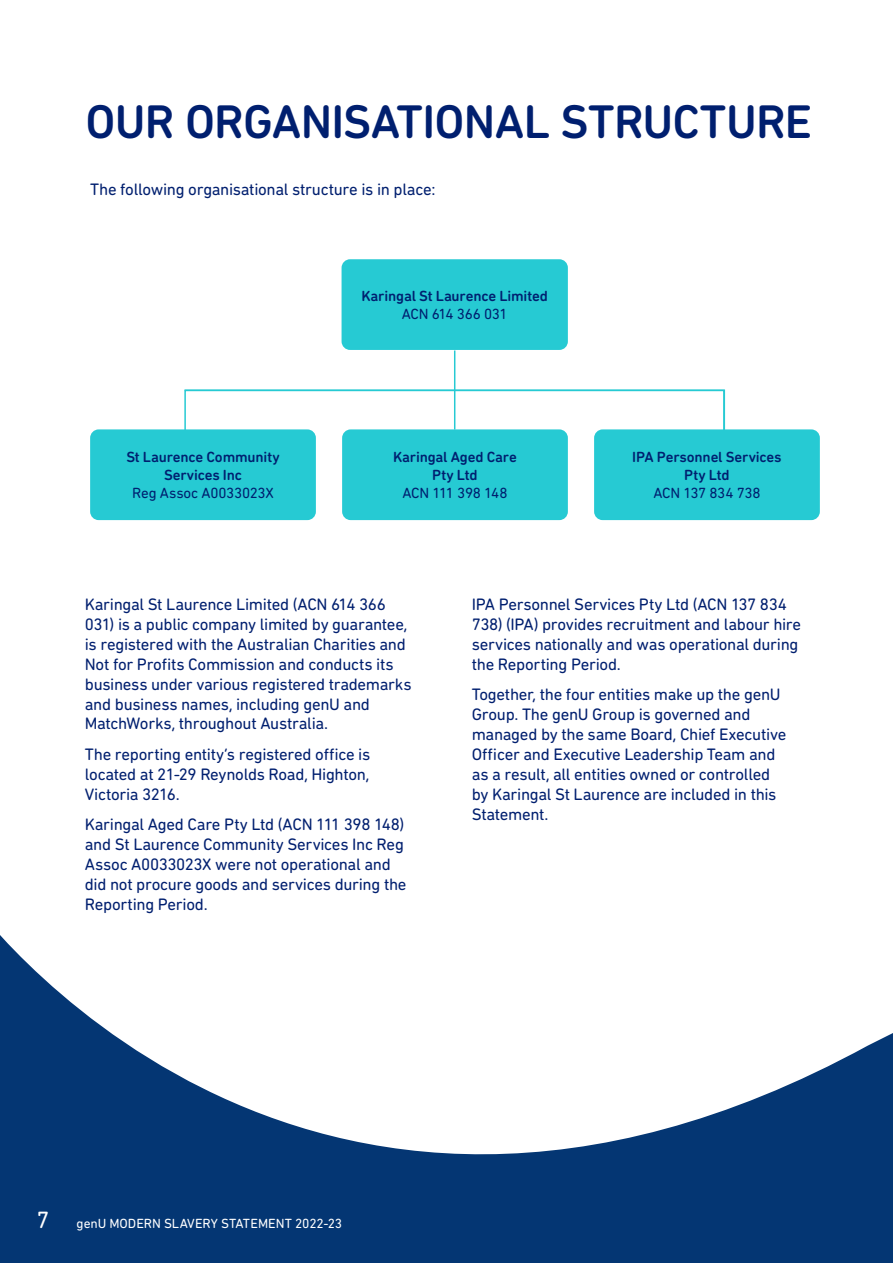
<style>
.page{position:relative;width:893px;height:1263px;background:#fff}
.page>*{position:absolute;margin:0;border:0;box-sizing:border-box;transform-origin:0 0}
.t1{font:500 48px "DIN Next Rounded LT Pro";letter-spacing:-.015em;color:#001f6f}
.Body{font:16.8px/20px "DIN Next Rounded LT Pro";letter-spacing:-.02em;color:#001f6f}
.Body-2{font:500 15px/18px "DIN Next Rounded LT Pro";letter-spacing:-.01em;color:#001f6f;text-align:center}
.Body-3{font:15px "DIN Next Rounded LT Pro";letter-spacing:-.015em;color:#001f6f}
.t2{font:13.5px "DIN Next Rounded LT Pro";color:#fff}
.s1{font-size:24px}
</style>
<div class="page">
<hr style="left:454px;top:350px;width:1px;height:40px;background:#26cad3">
<svg style="left:184px;top:389px;width:541px;height:39px"></svg>
<div style="left:184px;top:390px;width:541px;height:41px;border:2px solid #26cad3"></div>
<div style="left:342px;top:259px;width:226px;height:91px;background:#26cad3;border-radius:9px"></div>
<div style="left:90px;top:429px;width:226px;height:91px;background:#26cad3;border-radius:9px"></div>
<div style="left:342px;top:429px;width:226px;height:91px;background:#26cad3;border-radius:9px"></div>
<div style="left:594px;top:429px;width:226px;height:91px;background:#26cad3;border-radius:9px"></div>
<svg style="left:0;top:935px;width:893px;height:328px;fill:#043673"></svg>
<h2 class="t1" style="left:86px;top:94px;width:728px">OUR ORGANISATIONAL STRUCTURE</h2>
<p class="Body" style="left:90px;top:179px;width:347px">The following organisational structure is in place:</p>
<p class="Body-2" style="left:126px;top:448px;width:155px">St Laurence Community<br>Services Inc</p>
<p class="Body-3" style="left:132px;top:484px;width:143px">Reg Assoc A0033023X</p>
<p class="Body-2" style="left:361px;top:286px;width:188px">Karingal St Laurence Limited</p>
<p class="Body-3" style="left:402px;top:305px;width:107px">ACN 614 366 031</p>
<p class="Body-2" style="left:393px;top:448px;width:125px">Karingal Aged Care<br>Pty Ltd</p>
<p class="Body-3" style="left:402px;top:484px;width:107px">ACN 111 398 148</p>
<p class="Body-2" style="left:632px;top:448px;width:151px">IPA Personnel Services<br>Pty Ltd</p>
<p class="Body-3" style="left:653px;top:484px;width:109px">ACN 137 834 738</p>
<p class="Body" style="left:85px;top:594px;width:328px">Karingal St Laurence Limited (ACN 614 366<br>031) is a public company limited by guarantee, is registered with the Australian Charities and Not for Profits Commission and conducts its business under various registered trademarks and business names, including genU and MatchWorks, throughout Australia.</p>
<p class="Body" style="left:85px;top:744px;width:287px;text-align:justify">The reporting entity’s registered office is located at 21-29 Reynolds Road, Highton, Victoria 3216.</p>
<p class="Body" style="left:85px;top:814px;width:323px">Karingal Aged Care Pty Ltd (ACN 111 398 148) and St Laurence Community Services Inc Reg Assoc A0033023X were not operational and did not procure goods and services during the Reporting Period.</p>
<p class="Body" style="left:472px;top:594px;width:331px">IPA Personnel Services Pty Ltd (ACN 137 834<br>738) (IPA) provides recruitment and labour hire services nationally and was operational during the Reporting Period.</p>
<p class="Body" style="left:472px;top:684px;width:316px">Together, the four entities make up the genU Group. The genU Group is governed and managed by the same Board, Chief Executive Officer and Executive Leadership Team and as a result, all entities owned or controlled by Karingal St Laurence are included in this Statement.</p>
<p class="t2" style="left:37px;top:1215px;width:307px"><span class="s1">7</span> genU MODERN SLAVERY STATEMENT 2022-23</p>
</div>
